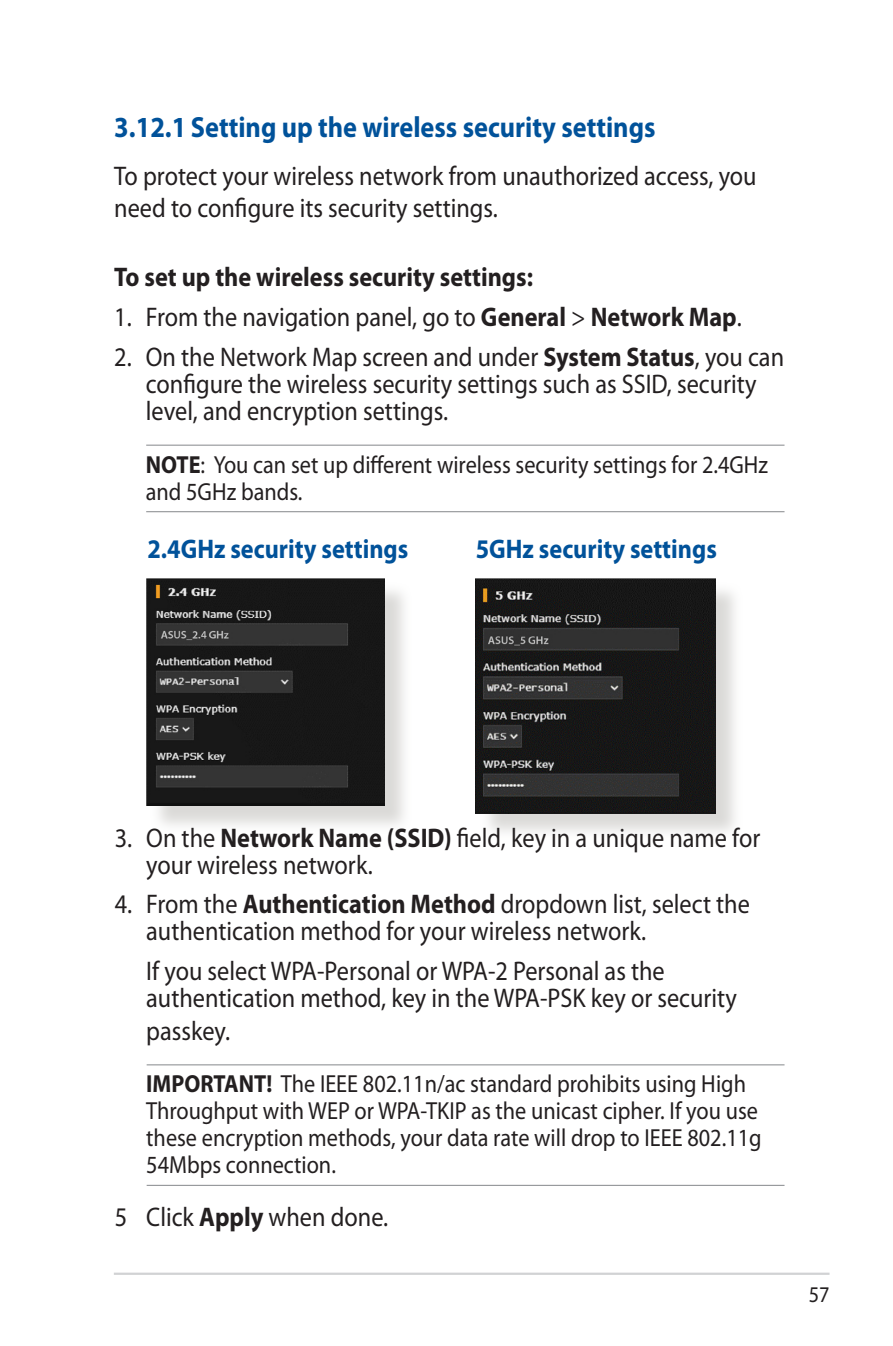
<style>
.page{position:relative;width:893px;height:1346px;background:#fff}
.page>*{position:absolute;margin:0;border:0;box-sizing:border-box;transform-origin:0 0}
.t1{font:700 29.25px "Myriad Pro";color:#01529a;scale:.9 1}
.t2{font:27px/27px "Myriad Pro";color:#231f20;scale:.9 1}
.t3{font:700 27px "Myriad Pro";color:#01529a;scale:.9 1}
.t4{font:700 27px "Myriad Pro";color:#231f20;scale:.9 1}
.t5{font:24.75px/27px "Myriad Pro";color:#231f20;scale:.9 1}
.t6{font:22.5px "Myriad Pro";color:#231f20;scale:.9 1}
.s1{font-weight:700}
</style>
<div class="page">
<hr style="left:114px;top:1272px;width:715px;height:3px;background:#d1d2d4">
<hr style="left:146px;top:445px;width:638px;height:1px;background:#939598">
<hr style="left:146px;top:511px;width:638px;height:1px;background:#939598">
<div style="left:150px;top:582px;width:262px;height:252px;background:#cfcecb;opacity:.75"></div>
<img style="left:147px;top:579px;width:237px;height:227px">
<div style="left:479px;top:582px;width:265px;height:259px;background:#cfcecb;opacity:.75"></div>
<img style="left:476px;top:579px;width:240px;height:234px">
<hr style="left:147px;top:1064px;width:637px;height:1px;background:#939598">
<hr style="left:147px;top:1185px;width:637px;height:1px;background:#939598">
<p class="t1" style="left:114px;top:110px;width:603px">3.12.1 Setting up the wireless security settings</p>
<p class="t2" style="left:114px;top:160px;width:715px;line-height:32.4px">To protect your wireless network from unauthorized access, you need to configure its security settings.</p>
<p class="t4" style="left:114px;top:262px;width:467px">To set up the wireless security settings:</p>
<p class="t2" style="left:114px;top:304px;width:699px">1. From the navigation panel, go to <span class="s1">General</span> &gt; <span class="s1">Network Map</span>.</p>
<p class="t2" style="left:146px;top:344px;width:711px;text-indent:-32px">2. On the Network Map screen and under <span class="s1">System Status</span>, you can configure the wireless security settings such as SSID, security level, and encryption settings.</p>
<p class="t5" style="left:146px;top:451px;width:693px"><span class="s1">NOTE</span>: You can set up different wireless security settings for 2.4GHz and 5GHz bands.</p>
<p class="t3" style="left:147px;top:534px;width:291px">2.4GHz security settings</p>
<p class="t3" style="left:476px;top:534px;width:269px">5GHz security settings</p>
<p class="t2" style="left:146px;top:824px;width:684px;text-indent:-32px">3. On the <span class="s1">Network Name (SSID)</span> field, key in a unique name for your wireless network.</p>
<p class="t2" style="left:146px;top:891px;width:672px;text-indent:-32px">4. From the <span class="s1">Authentication Method</span> dropdown list, select the authentication method for your wireless network.</p>
<p class="t2" style="left:146px;top:958px;width:658px">If you select WPA-Personal or WPA-2 Personal as the authentication method, key in the WPA-PSK key or security</p>
<p class="t2" style="left:146px;top:1017px;width:95px">passkey.</p>
<p class="t5" style="left:146px;top:1071px;width:685px"><span class="s1">IMPORTANT!</span> The IEEE 802.11n/ac standard prohibits using High Throughput with WEP or WPA-TKIP as the unicast cipher. If you use these encryption methods, your data rate will drop to IEEE 802.11g 54Mbps connection.</p>
<p class="t2" style="left:115px;top:1204px;width:305px">5 Click <span class="s1">Apply</span> when done.</p>
<p class="t6" style="left:809px;top:1282px;width:25px">57</p>
</div>
